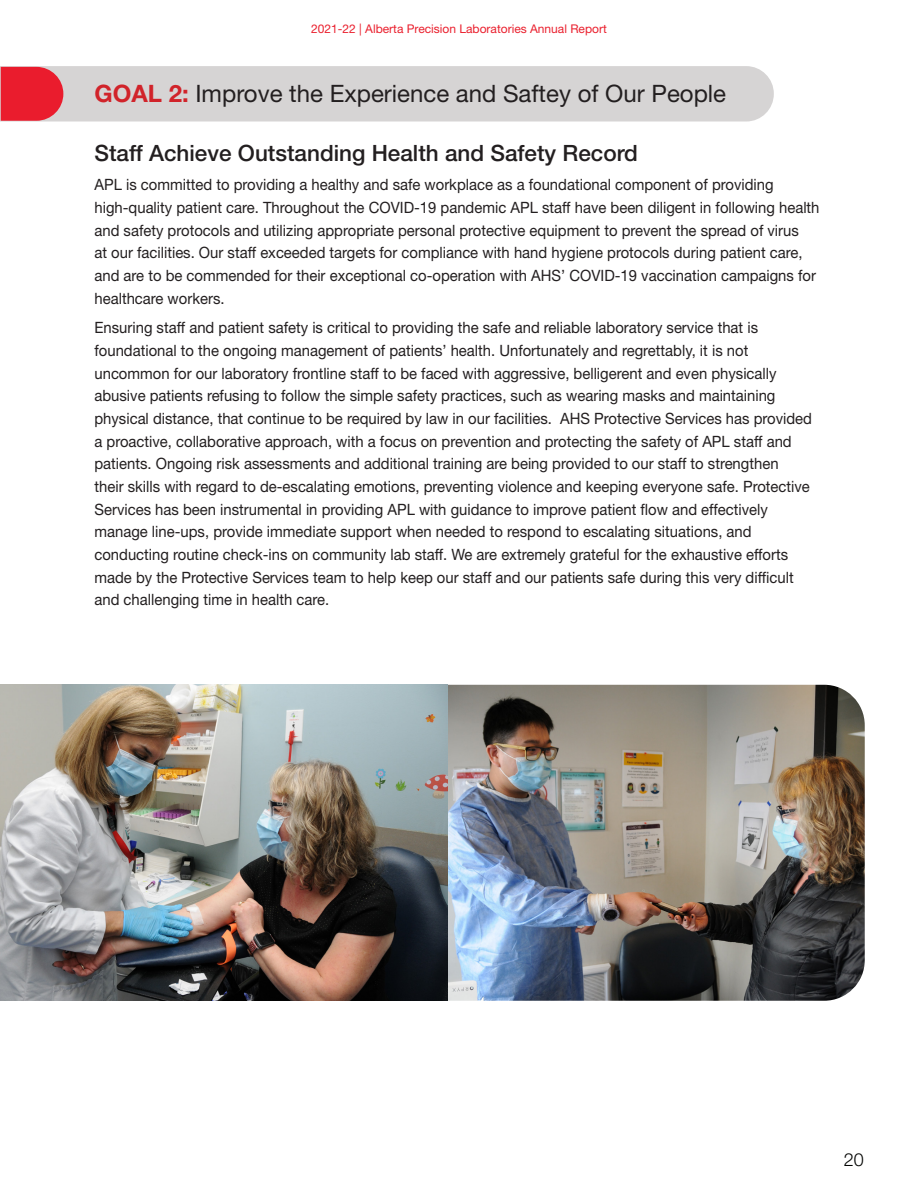
<style>
.page{position:relative;width:918px;height:1188px;background:#fff}
.page>*{position:absolute;margin:0;border:0;box-sizing:border-box;transform-origin:0 0}
.Goals{font:24px "Helvetica Neue LT Std";color:#231f20}
.Sub_Header{font:500 22.5px "Helvetica Neue LT Std";color:#231f20}
.t1{font:300 18px "Helvetica Neue LT Std";color:#040503}
.Body_Text{font:15.6px/22.6px "Helvetica Neue LT Std";color:#231f20;scale:.95 1}
.t2{font:12px "Helvetica Neue LT Std";color:#ea202e}
.s1{font-weight:700;color:#d1232a}
</style>
<div class="page">
<svg style="left:0;top:66px;width:774px;height:56px;background:#d8c7c8"></svg>
<img style="left:447px;top:685px;width:418px;height:316px">
<img style="left:0;top:685px;width:447px;height:316px">
<p class="t2" style="left:311px;top:22px;width:297px">2021-22 | Alberta Precision Laboratories Annual Report</p>
<p class="Goals" style="left:94px;top:79px;width:633px"><span class="s1">GOAL 2:</span> Improve the Experience and Saftey of Our People</p>
<p class="Sub_Header" style="left:94px;top:140px;width:545px">Staff Achieve Outstanding Health and Safety Record</p>
<p class="Body_Text" style="left:94px;top:173px;width:765px">APL is committed to providing a healthy and safe workplace as a foundational component of providing high-quality patient care. Throughout the COVID-19 pandemic APL staff have been diligent in following health and safety protocols and utilizing appropriate personal protective equipment to prevent the spread of virus<br>at our facilities. Our staff exceeded targets for compliance with hand hygiene protocols during patient care, and are to be commended for their exceptional co-operation with AHS’ COVID-19 vaccination campaigns for healthcare workers.</p>
<p class="Body_Text" style="left:94px;top:316px;width:757px">Ensuring staff and patient safety is critical to providing the safe and reliable laboratory service that is foundational to the ongoing management of patients’ health. Unfortunately and regrettably, it is not uncommon for our laboratory frontline staff to be faced with aggressive, belligerent and even physically abusive patients refusing to follow the simple safety practices, such as wearing masks and maintaining physical distance, that continue to be required by law in our facilities. AHS Protective Services has provided a proactive, collaborative approach, with a focus on prevention and protecting the safety of APL staff and patients. Ongoing risk assessments and additional training are being provided to our staff to strengthen<br>their skills with regard to de-escalating emotions, preventing violence and keeping everyone safe. Protective Services has been instrumental in providing APL with guidance to improve patient flow and effectively manage line-ups, provide immediate support when needed to respond to escalating situations, and conducting routine check-ins on community lab staff. We are extremely grateful for the exhaustive efforts made by the Protective Services team to help keep our staff and our patients safe during this very difficult and challenging time in health care.</p>
<p class="t1" style="left:844px;top:1149px;width:22px">20</p>
</div>
